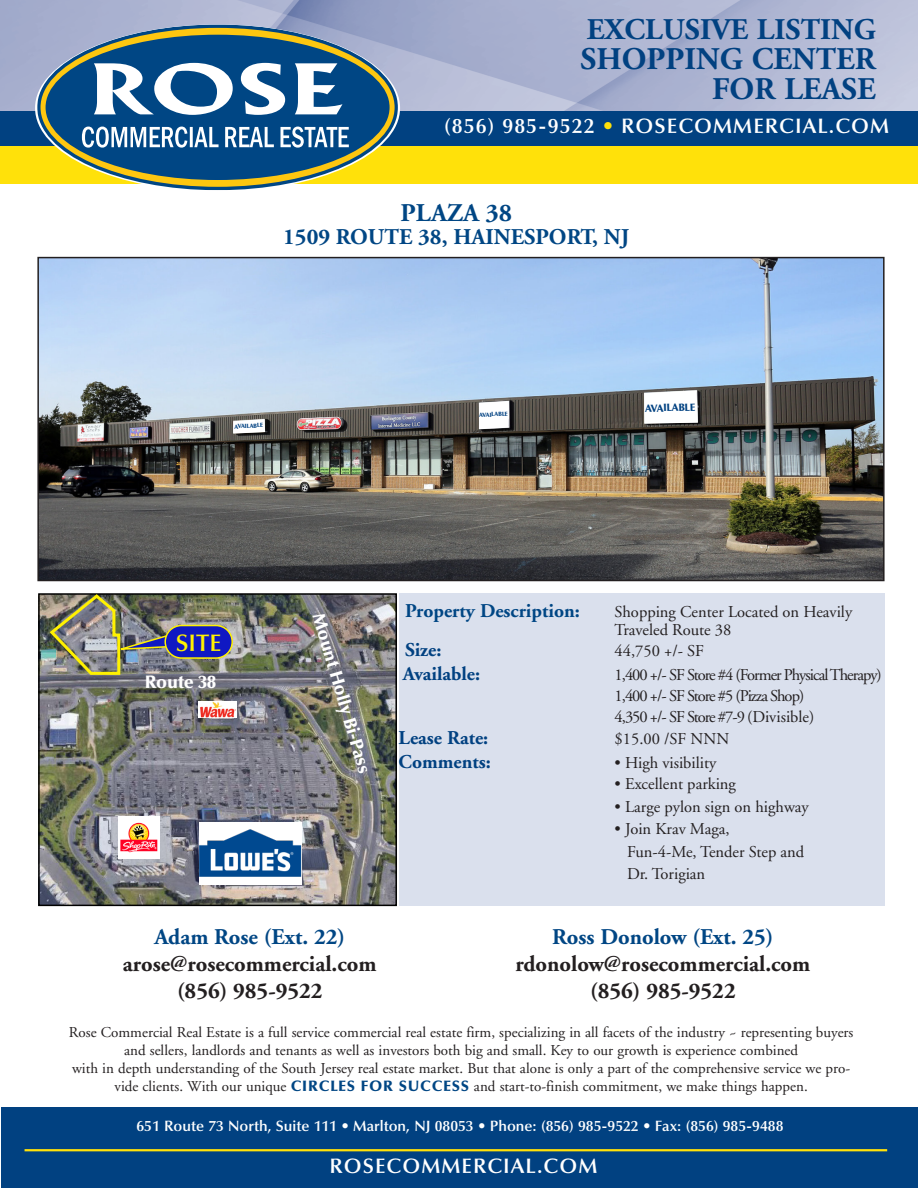
<style>
.page{position:relative;width:918px;height:1188px;background:#fff}
.page>*{position:absolute;margin:0;border:0;box-sizing:border-box;transform-origin:0 0}
.t1{font:700 31.5px "Adobe Garamond";color:#014181}
.t2{font:700 30px "Adobe Garamond";color:#014181}
.t3{font:700 25.5px "Adobe Garamond";color:#004684}
.t4{font:600 24px "Optima";color:#fff101}
.t5{font:700 22.5px "Adobe Garamond";color:#231f20}
.t6{font:700 22.5px "Adobe Garamond";color:#004684}
.t7{font:600 21px "Optima";letter-spacing:.05em;color:#fff}
.t8{font:700 19.5px "Adobe Garamond";color:#014181}
.t9{font:700 19.5px "Adobe Garamond";color:#004684}
.t10{font:900 18px "Optima";color:#fff}
.t11{font:16.5px "Adobe Garamond";color:#231f20}
.t12{font:16.5px/21px "Adobe Garamond";letter-spacing:-.06em;color:#231f20}
.t13{font:15px/18px "Adobe Garamond";color:#231f20;text-align:center}
.t14{font:600 15px "Optima";color:#fff}
.t15{font:900 10.5px "Optima";color:#014181}
.t16{font:900 6px "Optima";color:#014181}
.s1{color:#ffe10a}
.s2{font-family:"Optima";font-weight:900;color:#004684}
</style>
<div class="page">
<div style="left:1px;top:1107px;width:917px;height:81px;background:#014181"></div>
<hr style="left:25px;top:1149px;width:862px;height:2px;background:#ffe10a">
<div style="left:0;top:146px;width:918px;height:38px;background:#ffe10a"></div>
<div style="left:0;top:108px;width:918px;height:38px;background:#014181"></div>
<img style="left:0;top:0;width:918px;height:110px">
<svg style="left:37px;top:25px;width:361px;height:165px"></svg>
<svg style="left:46px;top:35px;width:344px;height:145px;fill:#004684"></svg>
<svg style="left:94px;top:63px;width:248px;height:52px"></svg>
<svg style="left:82px;top:127px;width:267px;height:21px"></svg>
<img style="left:40px;top:260px;width:842px;height:318px">
<div style="left:37px;top:257px;width:848px;height:324px;border:2px solid #231f20"></div>
<img style="left:41px;top:596px;width:353px;height:307px">
<div style="left:38px;top:593px;width:359px;height:313px;border:2px solid #000"></div>
<div style="left:399px;top:593px;width:486px;height:313px;background:#dae0ed"></div>
<div style="left:165px;top:626px;width:67px;height:32px;background:#0f18c3;border-radius:16px"></div>
<div style="left:164px;top:625px;width:69px;height:34px;border:2px solid #fff101;border-radius:16px"></div>
<img style="left:48px;top:593px;width:164px;height:83px">
<div style="left:199px;top:822px;width:102px;height:62px;background:#fff"></div>
<img style="left:199px;top:829px;width:102px;height:48px">
<img style="left:118px;top:817px;width:42px;height:41px">
<img style="left:199px;top:701px;width:37px;height:16px">
<svg style="left:644px;top:390px;width:54px;height:34px"></svg>
<svg style="left:479px;top:401px;width:30px;height:28px"></svg>
<svg style="left:233px;top:419px;width:32px;height:15px"></svg>
<p class="t2" style="left:587px;top:14px;width:290px">EXCLUSIVE LISTING</p>
<p class="t1" style="left:580px;top:42px;width:297px">SHOPPING CENTER</p>
<p class="t1" style="left:712px;top:72px;width:165px">FOR LEASE</p>
<p class="t7" style="left:444px;top:113px;width:447px">(856) 985-9522 <span class="s1">•</span> ROSECOMMERCIAL.COM</p>
<p class="t3" style="left:401px;top:199px;width:113px">PLAZA 38</p>
<p class="t6" style="left:283px;top:224px;width:348px">1509 ROUTE 38, HAINESPORT, NJ</p>
<p class="t16" style="left:234px;top:423px;width:30px;rotate:-3deg">AVAILABLE</p>
<p class="t16" style="left:479px;top:412px;width:30px;rotate:-3deg">AVAILABLE</p>
<p class="t15" style="left:645px;top:402px;width:52px;rotate:-2deg">AVAILABLE</p>
<p class="t4" style="left:176px;top:629px;width:47px">SITE</p>
<p class="t10" style="left:145px;top:671px;width:73px">Route 38</p>
<p class="t10" style="left:327px;top:610px;width:168px;rotate:73deg">Mount Holly Bi-Pass</p>
<p class="t9" style="left:405px;top:600px;width:176px">Property Description:</p>
<p class="t11" style="left:615px;top:602px;width:239px">Shopping Center Located on Heavily</p>
<p class="t11" style="left:615px;top:620px;width:118px">Traveled Route 38</p>
<p class="t8" style="left:405px;top:639px;width:38px">Size:</p>
<p class="t11" style="left:615px;top:641px;width:91px">44,750 +/- SF</p>
<p class="t8" style="left:403px;top:663px;width:79px">Available:</p>
<p class="t12" style="left:615px;top:664px;width:269px">1,400 +/- SF Store #4 (Former Physical Therapy)</p>
<p class="t12" style="left:615px;top:685px;width:201px">1,400 +/- SF Store #5 (Pizza Shop)<br>4,350 +/- SF Store #7-9 (Divisible)</p>
<p class="t8" style="left:399px;top:727px;width:91px">Lease Rate:</p>
<p class="t11" style="left:615px;top:730px;width:116px">$15.00 /SF NNN</p>
<p class="t8" style="left:399px;top:751px;width:94px">Comments:</p>
<p class="t11" style="left:615px;top:754px;width:103px">• High visibility</p>
<p class="t11" style="left:615px;top:775px;width:123px">• Excellent parking</p>
<p class="t11" style="left:615px;top:797px;width:196px">• Large pylon sign on highway</p>
<p class="t11" style="left:615px;top:820px;width:116px">• Join Krav Maga,</p>
<p class="t11" style="left:627px;top:842px;width:179px">Fun-4-Me, Tender Step and</p>
<p class="t11" style="left:627px;top:865px;width:80px">Dr. Torigian</p>
<p class="t6" style="left:154px;top:925px;width:192px">Adam Rose (Ext. 22)</p>
<p class="t5" style="left:123px;top:952px;width:255px">arose@rosecommercial.com</p>
<p class="t5" style="left:177px;top:979px;width:147px">(856) 985-9522</p>
<p class="t13" style="left:69px;top:1024px;width:786px">Rose Commercial Real Estate is a full service commercial real estate firm, specializing in all facets of the industry ~ representing buyers and sellers, landlords and tenants as well as investors both big and small. Key to our growth is experience combined<br>with in depth understanding of the South Jersey real estate market. But that alone is only a part of the comprehensive service we pro&shy;vide clients. With our unique <span class="s2">CIRCLES FOR SUCCESS</span> and start-to-finish commitment, we make things happen.</p>
<p class="t6" style="left:552px;top:925px;width:223px">Ross Donolow (Ext. 25)</p>
<p class="t5" style="left:516px;top:952px;width:296px">rdonolow@rosecommercial.com</p>
<p class="t5" style="left:590px;top:979px;width:147px">(856) 985-9522</p>
<p class="t14" style="left:136px;top:1118px;width:649px">651 Route 73 North, Suite 111 • Marlton, NJ 08053 • Phone: (856) 985-9522 • Fax: (856) 985-9488</p>
<p class="t7" style="left:329px;top:1154px;width:269px">ROSECOMMERCIAL.COM</p>
</div>
